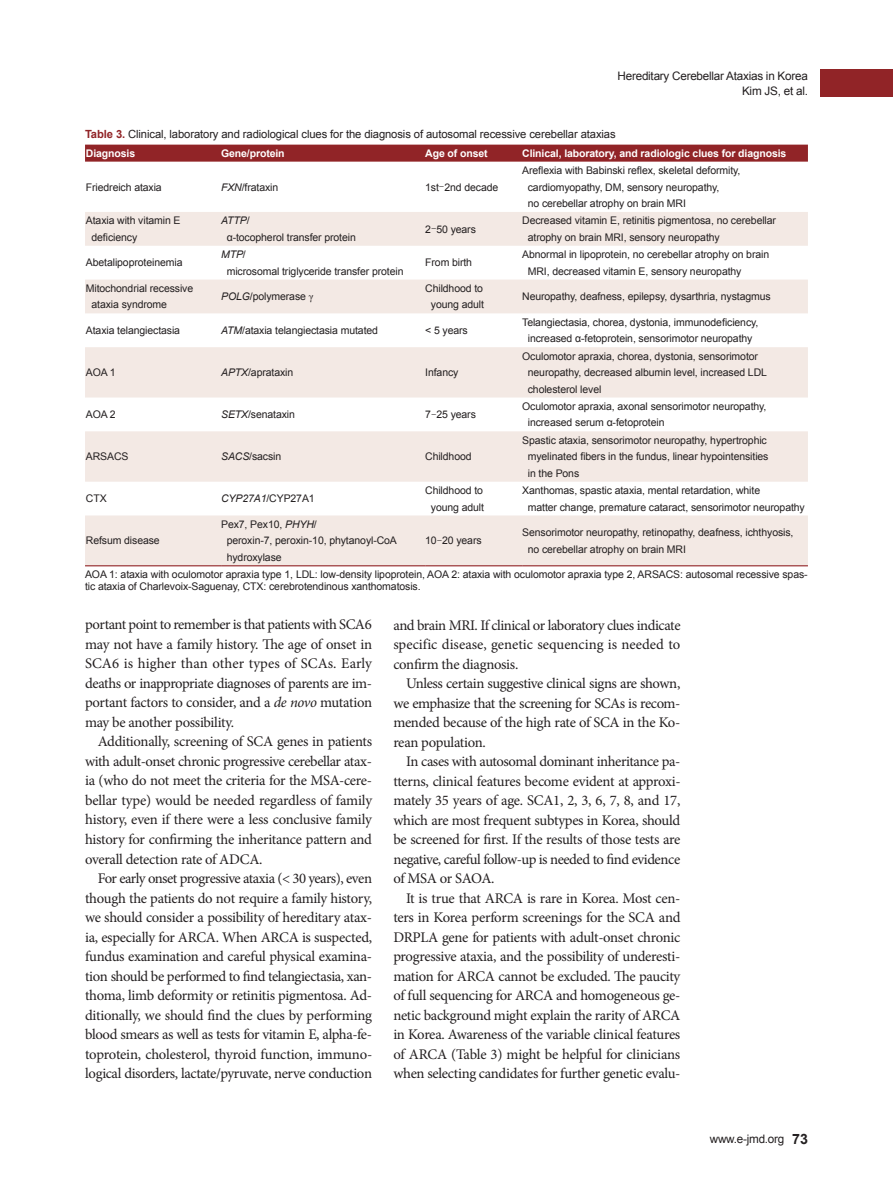
<style>
.page{position:relative;width:893px;height:1191px;background:#fff}
.page>*{position:absolute;margin:0;border:0;box-sizing:border-box;transform-origin:0 0}
.t1{font:14.7px/19.5px "Minion Pro";letter-spacing:-.025em;color:#231f20;text-align:justify}
.t2{font:11.7px/15px "Arial";letter-spacing:-.02em;color:#231f20;text-align:right}
.t3{font:11.25px "Arial";letter-spacing:-.01em;color:#231f20}
.t4{font:10.5px/16.5px "Arial";letter-spacing:-.01em;color:#231f20}
.t5{font:700 10.5px "Arial";letter-spacing:-.01em;color:#fff}
.s1{font-weight:700;color:#912427}
.s2{font-style:italic}
.s3{font-family:"Minion Pro"}
.s4{font-family:"Times New Roman"}
.s5{font-weight:700;font-size:14.25px}
</style>
<div class="page">
<div style="left:821px;top:69px;width:72px;height:28px;background:#912427"></div>
<div style="left:85px;top:145px;width:723px;height:17px;background:#912427"></div>
<svg style="left:85px;top:212px;width:723px;height:353px;fill:#f3e9e4"></svg>
<hr style="left:85px;top:565px;width:136px;height:1px;background:#912427">
<hr style="left:221px;top:565px;width:204px;height:1px;background:#912427">
<hr style="left:425px;top:565px;width:97px;height:1px;background:#912427">
<hr style="left:522px;top:565px;width:286px;height:1px;background:#912427">
<p class="t2" style="left:618px;top:68px;width:192px">Hereditary Cerebellar Ataxias in Korea<br>Kim JS, et al.</p>
<p class="t3" style="left:85px;top:127px;width:532px"><span class="s1">Table 3.</span> Clinical, laboratory and radiological clues for the diagnosis of autosomal recessive cerebellar ataxias</p>
<p class="t5" style="left:86px;top:146px;width:51px">Diagnosis</p>
<p class="t5" style="left:221px;top:146px;width:65px">Gene/protein</p>
<p class="t5" style="left:425px;top:146px;width:64px">Age of onset</p>
<p class="t5" style="left:522px;top:146px;width:266px">Clinical, laboratory, and radiologic clues for diagnosis</p>
<p class="t4" style="left:86px;top:179px;width:77px">Friedreich ataxia</p>
<p class="t4" style="left:221px;top:179px;width:59px"><span class="s2">FXN</span>/frataxin</p>
<p class="t4" style="left:425px;top:179px;width:75px">1st<span class="s3">–</span>2nd decade</p>
<p class="t4" style="left:528px;top:162px;width:214px;text-indent:-6px">Areflexia with Babinski reflex, skeletal deformity, cardiomyopathy, DM, sensory neuropathy,<br>no cerebellar atrophy on brain MRI</p>
<p class="t4" style="left:92px;top:212px;width:91px;text-indent:-6px">Ataxia with vitamin E deficiency</p>
<p class="t4" style="left:227px;top:212px;width:131px;text-indent:-6px"><span class="s2">ATTP</span>/<br>α-tocopherol transfer protein</p>
<p class="t4" style="left:425px;top:221px;width:52px">2<span class="s3">–</span>50 years</p>
<p class="t4" style="left:528px;top:212px;width:250px;text-indent:-6px">Decreased vitamin E, retinitis pigmentosa, no cerebellar atrophy on brain MRI, sensory neuropathy</p>
<p class="t4" style="left:86px;top:254px;width:98px">Abetalipoproteinemia</p>
<p class="t4" style="left:227px;top:246px;width:178px;text-indent:-6px"><span class="s2">MTP</span>/<br>microsomal triglyceride transfer protein</p>
<p class="t4" style="left:425px;top:254px;width:48px">From birth</p>
<p class="t4" style="left:528px;top:246px;width:243px;text-indent:-6px">Abnormal in lipoprotein, no cerebellar atrophy on brain<br>MRI, decreased vitamin E, sensory neuropathy</p>
<p class="t4" style="left:92px;top:280px;width:103px;text-indent:-6px">Mitochondrial recessive ataxia syndrome</p>
<p class="t4" style="left:221px;top:288px;width:94px"><span class="s2">POLG</span>/polymerase <span class="s4">γ</span></p>
<p class="t4" style="left:425px;top:280px;width:60px;text-align:center">Childhood to young adult</p>
<p class="t4" style="left:522px;top:288px;width:250px">Neuropathy, deafness, epilepsy, dysarthria, nystagmus</p>
<p class="t4" style="left:86px;top:322px;width:96px">Ataxia telangiectasia</p>
<p class="t4" style="left:221px;top:322px;width:158px"><span class="s2">ATM</span>/ataxia telangiectasia mutated</p>
<p class="t4" style="left:425px;top:322px;width:44px">&lt; 5 years</p>
<p class="t4" style="left:522px;top:314px;width:238px;text-align:center">Telangiectasia, chorea, dystonia, immunodeficiency, increased α-fetoprotein, sensorimotor neuropathy</p>
<p class="t4" style="left:86px;top:364px;width:31px">AOA 1</p>
<p class="t4" style="left:221px;top:364px;width:74px"><span class="s2">APTX</span>/aprataxin</p>
<p class="t4" style="left:425px;top:364px;width:35px">Infancy</p>
<p class="t4" style="left:528px;top:348px;width:241px;text-indent:-6px">Oculomotor apraxia, chorea, dystonia, sensorimotor neuropathy, decreased albumin level, increased LDL cholesterol level</p>
<p class="t4" style="left:86px;top:406px;width:31px">AOA 2</p>
<p class="t4" style="left:221px;top:406px;width:75px"><span class="s2">SETX</span>/senataxin</p>
<p class="t4" style="left:425px;top:406px;width:52px">7<span class="s3">–</span>25 years</p>
<p class="t4" style="left:528px;top:398px;width:240px;text-indent:-6px">Oculomotor apraxia, axonal sensorimotor neuropathy, increased serum α-fetoprotein</p>
<p class="t4" style="left:86px;top:448px;width:44px">ARSACS</p>
<p class="t4" style="left:221px;top:448px;width:62px"><span class="s2">SACS</span>/sacsin</p>
<p class="t4" style="left:425px;top:448px;width:48px">Childhood</p>
<p class="t4" style="left:528px;top:432px;width:242px;text-indent:-6px">Spastic ataxia, sensorimotor neuropathy, hypertrophic myelinated fibers in the fundus, linear hypointensities in the Pons</p>
<p class="t4" style="left:86px;top:490px;width:22px">CTX</p>
<p class="t4" style="left:221px;top:490px;width:95px"><span class="s2">CYP27A1</span>/CYP27A1</p>
<p class="t4" style="left:425px;top:482px;width:60px;text-align:center">Childhood to young adult</p>
<p class="t4" style="left:528px;top:482px;width:279px;text-indent:-6px">Xanthomas, spastic ataxia, mental retardation, white<br>matter change, premature cataract, sensorimotor neuropathy</p>
<p class="t4" style="left:86px;top:532px;width:75px">Refsum disease</p>
<p class="t4" style="left:227px;top:516px;width:172px;text-indent:-6px">Pex7, Pex10, <span class="s2">PHYH</span>/<br>peroxin-7, peroxin-10, phytanoyl-CoA hydroxylase</p>
<p class="t4" style="left:425px;top:532px;width:58px">10<span class="s3">–</span>20 years</p>
<p class="t4" style="left:528px;top:524px;width:267px;text-indent:-6px">Sensorimotor neuropathy, retinopathy, deafness, ichthyosis, no cerebellar atrophy on brain MRI</p>
<p class="t4" style="left:85px;top:568px;width:724px;line-height:12px">AOA 1: ataxia with oculomotor apraxia type 1, LDL: low-density lipoprotein, AOA 2: ataxia with oculomotor apraxia type 2, ARSACS: autosomal recessive spas&shy;tic ataxia of Charlevoix-Saguenay, CTX: cerebrotendinous xanthomatosis.</p>
<p class="t1" style="left:85px;top:615px;width:289px">portant point to remember is that patients with SCA6 may not have a family history. The age of onset in SCA6 is higher than other types of SCAs. Early deaths or inappropriate diagnoses of parents are im&shy;portant factors to consider, and a <span class="s2">de novo</span> mutation may be another possibility.</p>
<p class="t1" style="left:85px;top:732px;width:289px;text-indent:13px">Additionally, screening of SCA genes in patients with adult-onset chronic progressive cerebellar atax&shy;ia (who do not meet the criteria for the MSA-cere&shy;bellar type) would be needed regardless of family history, even if there were a less conclusive family history for confirming the inheritance pattern and overall detection rate of ADCA.</p>
<p class="t1" style="left:85px;top:868px;width:289px;text-indent:13px">For early onset progressive ataxia (&lt; 30 years), even though the patients do not require a family history, we should consider a possibility of hereditary atax&shy;ia, especially for ARCA. When ARCA is suspected, fundus examination and careful physical examina&shy;tion should be performed to find telangiectasia, xan&shy;thoma, limb deformity or retinitis pigmentosa. Ad&shy;ditionally, we should find the clues by performing blood smears as well as tests for vitamin E, alpha-fe&shy;toprotein, cholesterol, thyroid function, immuno&shy;logical disorders, lactate/pyruvate, nerve conduction</p>
<p class="t1" style="left:393px;top:615px;width:289px">and brain MRI. If clinical or laboratory clues indicate specific disease, genetic sequencing is needed to confirm the diagnosis.</p>
<p class="t1" style="left:393px;top:673px;width:289px;text-indent:13px">Unless certain suggestive clinical signs are shown, we emphasize that the screening for SCAs is recom&shy;mended because of the high rate of SCA in the Ko&shy;rean population.</p>
<p class="t1" style="left:393px;top:751px;width:289px;text-indent:13px">In cases with autosomal dominant inheritance pa&shy;tterns, clinical features become evident at approxi&shy;mately 35 years of age. SCA1, 2, 3, 6, 7, 8, and 17, which are most frequent subtypes in Korea, should be screened for first. If the results of those tests are negative, careful follow-up is needed to find evidence of MSA or SAOA.</p>
<p class="t1" style="left:393px;top:888px;width:289px;text-indent:13px">It is true that ARCA is rare in Korea. Most cen&shy;ters in Korea perform screenings for the SCA and DRPLA gene for patients with adult-onset chronic progressive ataxia, and the possibility of underesti&shy;mation for ARCA cannot be excluded. The paucity of full sequencing for ARCA and homogeneous ge&shy;netic background might explain the rarity of ARCA in Korea. Awareness of the variable clinical features of ARCA (Table 3) might be helpful for clinicians when selecting candidates for further genetic evalu-</p>
<p class="t2" style="left:710px;top:1131px;width:100px">www.e-jmd.org <span class="s5">73</span></p>
</div>
